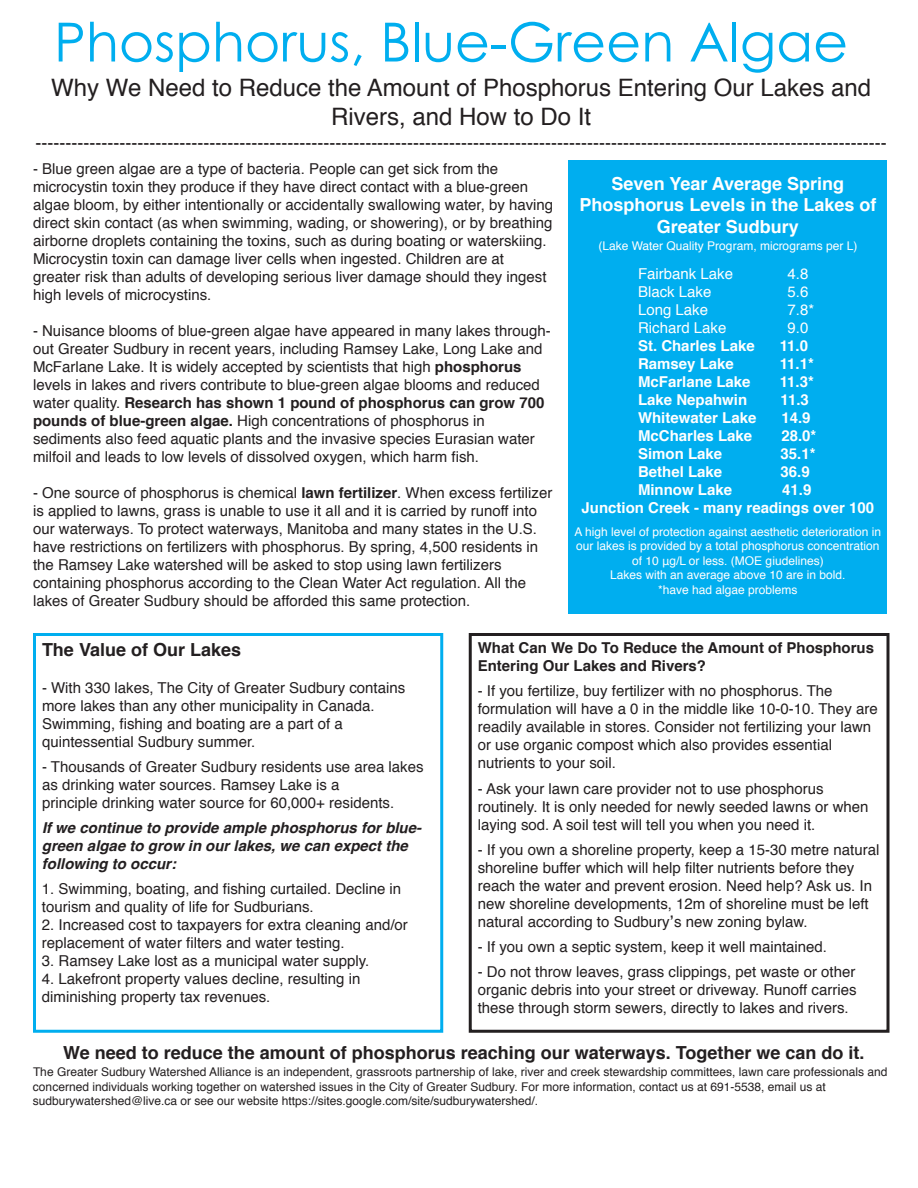
<style>
.page{position:relative;width:918px;height:1188px;background:#fff}
.page>*{position:absolute;margin:0;border:0;box-sizing:border-box;transform-origin:0 0}
.t1{font:54px "Century Gothic";color:#00aeef}
.t2{font:24px/28.8px "Helvetica";color:#231f20;text-align:center}
.t3{font:18px "Helvetica";color:#231f20}
.t4{font:700 18px "Helvetica";color:#231f20}
.t5{font:700 18px/21.6px "Helvetica";color:#fff;text-align:center}
.t6{font:15px/18px "Helvetica";color:#231f20}
.t7{font:700 15px/18px "Helvetica";color:#fff}
.t8{font:italic 700 15px/18px "Helvetica";color:#231f20}
.t9{font:700 15px/18px "Helvetica";color:#231f20}
.t10{font:15px "Helvetica";color:#fff}
.t11{font:12px/14.4px "Helvetica";color:#231f20}
.t12{font:12px/14.4px "Helvetica";color:#fff;text-align:center}
.s1{font-weight:700}
.s2{font-family:"Lucida Grande"}
</style>
<div class="page">
<div style="left:33px;top:633px;width:410px;height:400px;border:3px solid #00aeef"></div>
<div style="left:568px;top:160px;width:319px;height:454px;background:#00aeef"></div>
<div style="left:469px;top:633px;width:421px;height:400px;border:3px solid #231f20"></div>
<h1 class="t1" style="left:54px;top:7px;width:796px">Phosphorus, Blue-Green Algae</h1>
<h2 class="t2" style="left:51px;top:75px;width:822px">Why We Need to Reduce the Amount of Phosphorus Entering Our Lakes and<br>Rivers, and How to Do It</h2>
<p class="t3" style="left:36px;top:135px;width:853px">----------------------------------------------------------------------------------------------------------------------------------------------</p>
<p class="t6" style="left:33px;top:161px;width:522px">- Blue green algae are a type of bacteria. People can get sick from the microcystin toxin they produce if they have direct contact with a blue-green algae bloom, by either intentionally or accidentally swallowing water, by having direct skin contact (as when swimming, wading, or showering), or by breathing airborne droplets containing the toxins, such as during boating or waterskiing.<br>Microcystin toxin can damage liver cells when ingested. Children are at greater risk than adults of developing serious liver damage should they ingest high levels of microcystins.</p>
<p class="t6" style="left:33px;top:323px;width:519px">- Nuisance blooms of blue-green algae have appeared in many lakes through&shy;out Greater Sudbury in recent years, including Ramsey Lake, Long Lake and McFarlane Lake. It is widely accepted by scientists that high <span class="s1">phosphorus </span>levels in lakes and rivers contribute to blue-green algae blooms and reduced water quality. <span class="s1">Research has shown 1 pound of phosphorus can grow 700 pounds of blue-green algae.</span> High concentrations of phosphorus in sediments also feed aquatic plants and the invasive species Eurasian water milfoil and leads to low levels of dissolved oxygen, which harm fish.</p>
<p class="t6" style="left:33px;top:485px;width:521px">- One source of phosphorus is chemical <span class="s1">lawn fertilizer</span>. When excess fertilizer is applied to lawns, grass is unable to use it all and it is carried by runoff into our waterways. To protect waterways, Manitoba and many states in the U.S. have restrictions on fertilizers with phosphorus. By spring, 4,500 residents in the Ramsey Lake watershed will be asked to stop using lawn fertilizers containing phosphorus according to the Clean Water Act regulation. All the lakes of Greater Sudbury should be afforded this same protection.</p>
<p class="t5" style="left:579px;top:174px;width:299px">Seven Year Average Spring<br>Phosphorus Levels in the Lakes of<br>Greater Sudbury</p>
<p class="t12" style="left:598px;top:239px;width:260px">(Lake Water Quality Program, micrograms per L)</p>
<p class="t10" style="left:638px;top:268px;width:97px">Fairbank Lake</p>
<p class="t10" style="left:788px;top:268px;width:22px">4.8</p>
<p class="t10" style="left:638px;top:286px;width:75px">Black Lake</p>
<p class="t10" style="left:788px;top:286px;width:22px">5.6</p>
<p class="t10" style="left:638px;top:304px;width:72px">Long Lake</p>
<p class="t10" style="left:788px;top:304px;width:28px">7.8*</p>
<p class="t10" style="left:638px;top:322px;width:90px">Richard Lake</p>
<p class="t10" style="left:788px;top:322px;width:22px">9.0</p>
<p class="t7" style="left:638px;top:338px;width:118px">St. Charles Lake</p>
<p class="t7" style="left:780px;top:338px;width:30px">11.0</p>
<p class="t7" style="left:638px;top:356px;width:97px">Ramsey Lake</p>
<p class="t7" style="left:780px;top:356px;width:36px">11.1*</p>
<p class="t7" style="left:638px;top:374px;width:114px">McFarlane Lake</p>
<p class="t7" style="left:780px;top:374px;width:36px">11.3*</p>
<p class="t7" style="left:638px;top:392px;width:111px">Lake Nepahwin</p>
<p class="t7" style="left:781px;top:392px;width:30px">11.3</p>
<p class="t7" style="left:638px;top:410px;width:120px">Whitewater Lake</p>
<p class="t7" style="left:781px;top:410px;width:31px">14.9</p>
<p class="t7" style="left:638px;top:428px;width:116px">McCharles Lake</p>
<p class="t7" style="left:781px;top:428px;width:37px">28.0*</p>
<p class="t7" style="left:638px;top:446px;width:86px">Simon Lake</p>
<p class="t7" style="left:781px;top:446px;width:37px">35.1*</p>
<p class="t7" style="left:638px;top:464px;width:86px">Bethel Lake</p>
<p class="t7" style="left:781px;top:464px;width:31px">36.9</p>
<p class="t7" style="left:638px;top:482px;width:96px">Minnow Lake</p>
<p class="t7" style="left:582px;top:482px;width:294px;text-indent:201px">41.9<br>Junction Creek - many readings over 100</p>
<p class="t12" style="left:574px;top:526px;width:308px">A high level of protection against aesthetic deterioration in our lakes is provided by a total phosphorus concentration of 10 μg/L or less. (MOE giudelines)<br>Lakes with an average above 10 are in bold.<br>*have had algae problems</p>
<p class="t9" style="left:478px;top:640px;width:398px">What Can We Do To Reduce the Amount of Phosphorus<br>Entering Our Lakes and Rivers?</p>
<p class="t6" style="left:478px;top:683px;width:401px">- If you fertilize, buy fertilizer with no phosphorus. The formulation will have a 0 in the middle like 10-0-10. They are readily available in stores. Consider not fertilizing your lawn or use organic compost which also provides essential nutrients to your soil.</p>
<p class="t6" style="left:478px;top:781px;width:392px">- Ask your lawn care provider not to use phosphorus routinely. It is only needed for newly seeded lawns or when laying sod. A soil test will tell you when you need it.</p>
<p class="t6" style="left:478px;top:842px;width:403px">- If you own a shoreline property, keep a 15-30 metre natural shoreline buffer which will help filter nutrients before they reach the water and prevent erosion. Need help? Ask us. In new shoreline developments, 12m of shoreline must be left natural according to Sudbury<span class="s2">’</span>s new zoning bylaw.</p>
<p class="t6" style="left:478px;top:939px;width:351px">- If you own a septic system, keep it well maintained.</p>
<p class="t6" style="left:478px;top:964px;width:380px;text-align:justify">- Do not throw leaves, grass clippings, pet waste or other organic debris into your street or driveway. Runoff carries these through storm sewers, directly to lakes and rivers.</p>
<p class="t4" style="left:63px;top:1045px;width:803px">We need to reduce the amount of phosphorus reaching our waterways. Together we can do it.</p>
<p class="t11" style="left:33px;top:1066px;width:856px">The Greater Sudbury Watershed Alliance is an independent, grassroots partnership of lake, river and creek stewardship committees, lawn care professionals and concerned individuals working together on watershed issues in the City of Greater Sudbury. For more information, contact us at 691-5538, email us at sudburywatershed@live.ca or see our website https://sites.google.com/site/sudburywatershed/.</p>
<p class="t4" style="left:42px;top:642px;width:201px">The Value of Our Lakes</p>
<p class="t6" style="left:42px;top:680px;width:365px">- With 330 lakes, The City of Greater Sudbury contains more lakes than any other municipality in Canada.<br>Swimming, fishing and boating are a part of a quintessential Sudbury summer.</p>
<p class="t6" style="left:42px;top:759px;width:383px">- Thousands of Greater Sudbury residents use area lakes as drinking water sources. Ramsey Lake is a<br>principle drinking water source for 60,000+ residents.</p>
<p class="t8" style="left:42px;top:820px;width:380px">If we continue to provide ample phosphorus for blue&shy;green algae to grow in our lakes, we can expect the following to occur:</p>
<p class="t6" style="left:42px;top:881px;width:361px">1. Swimming, boating, and fishing curtailed. Decline in tourism and quality of life for Sudburians.</p>
<p class="t6" style="left:42px;top:917px;width:368px">2. Increased cost to taxpayers for extra cleaning and/or replacement of water filters and water testing.</p>
<p class="t6" style="left:42px;top:953px;width:329px">3. Ramsey Lake lost as a municipal water supply.</p>
<p class="t6" style="left:42px;top:971px;width:320px">4. Lakefront property values decline, resulting in diminishing property tax revenues.</p>
</div>
